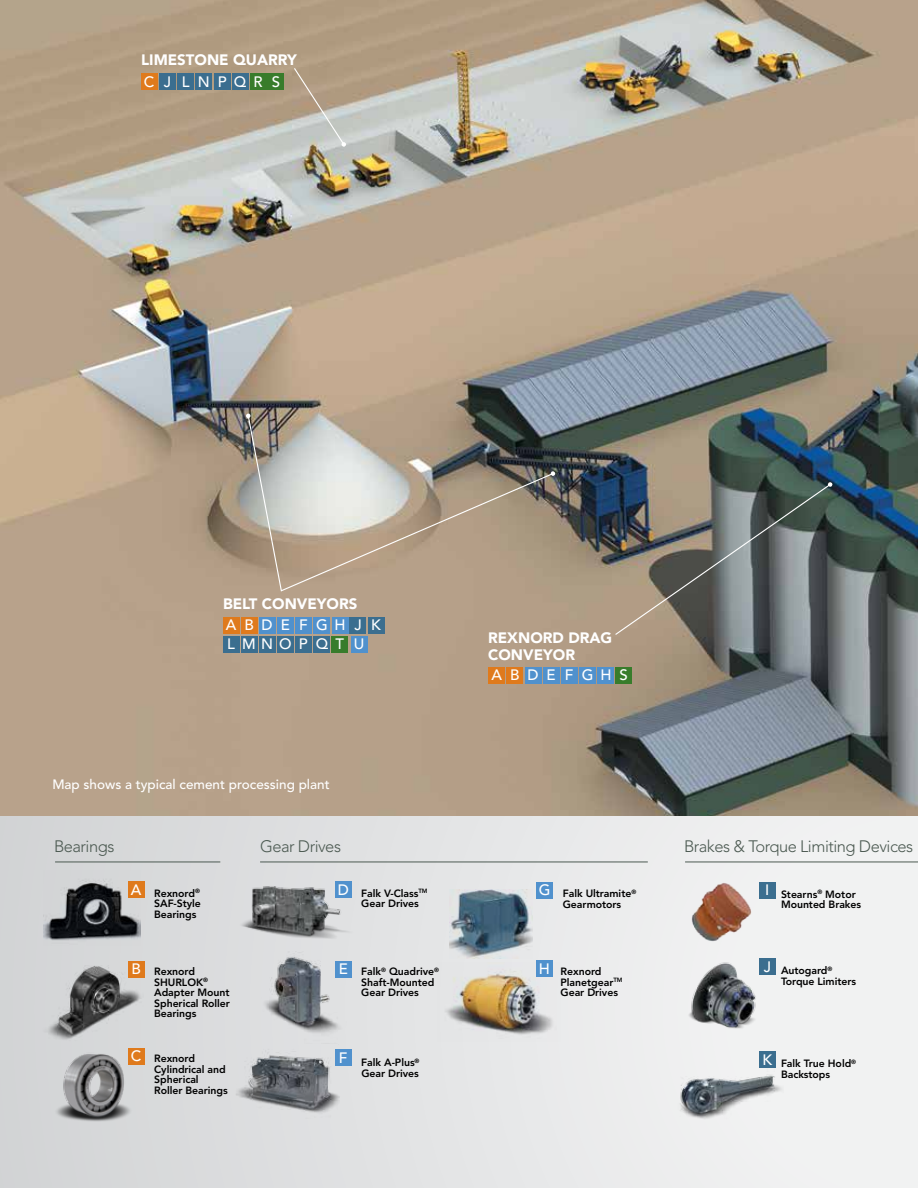
<style>
.page{position:relative;width:918px;height:1188px;background:#fff}
.page>*{position:absolute;margin:0;border:0;box-sizing:border-box;transform-origin:0 0}
.t1{font:300 16.5px "Avenir LT Std";letter-spacing:-.03em;color:#4c5a52}
.t2{font:900 15px/16.5px "Avenir LT Std";color:#fff}
.t3{font:500 15px/18.9px "Avenir LT Std";letter-spacing:.53em;color:#fff}
.t4{font:500 13.5px "Avenir LT Std";color:#fff}
.t5{font:800 10.5px/10.5px "Avenir LT Std";letter-spacing:-.005em;color:#000}
</style>
<div class="page">
<img style="left:0;top:0;width:918px;height:816px">
<svg style="left:614px;top:482px;width:219px;height:154px;background:#70726d"></svg>
<svg style="left:247px;top:414px;width:307px;height:178px;background:#aba091"></svg>
<svg style="left:246px;top:414px;width:5px;height:4px"></svg>
<svg style="left:551px;top:471px;width:4px;height:5px"></svg>
<svg style="left:293px;top:67px;width:53px;height:80px;background:#bbb1a2"></svg>
<div style="left:0;top:816px;width:918px;height:372px;background:linear-gradient(to right,#d3d4d6,#f5f6f6)"></div>
<img style="left:226px;top:871px;width:137px;height:90px">
<img style="left:228px;top:1042px;width:124px;height:79px">
<img style="left:669px;top:941px;width:110px;height:96px">
<img style="left:450px;top:890px;width:83px;height:69px">
<img style="left:438px;top:963px;width:122px;height:79px">
<img style="left:673px;top:1050px;width:112px;height:88px">
<img style="left:245px;top:952px;width:115px;height:92px">
<hr style="left:260px;top:862px;width:388px;height:1px;background:#4c5a52">
<img style="left:43px;top:871px;width:97px;height:75px">
<hr style="left:55px;top:862px;width:165px;height:1px;background:#4c5a52">
<hr style="left:685px;top:862px;width:233px;height:1px;background:#4c5a52">
<div style="left:128px;top:882px;width:16px;height:16px;background:#df7a1c"></div>
<div style="left:128px;top:961px;width:16px;height:16px;background:#df7a1c"></div>
<div style="left:128px;top:1048px;width:16px;height:16px;background:#df7a1c"></div>
<div style="left:335px;top:882px;width:16px;height:16px;background:#5091cd"></div>
<div style="left:335px;top:961px;width:16px;height:16px;background:#5091cd"></div>
<div style="left:335px;top:1050px;width:16px;height:16px;background:#5091cd"></div>
<div style="left:537px;top:882px;width:16px;height:16px;background:#5091cd"></div>
<div style="left:536px;top:961px;width:16px;height:16px;background:#5091cd"></div>
<div style="left:759px;top:959px;width:16px;height:16px;background:#3b6e8f"></div>
<div style="left:759px;top:1052px;width:16px;height:16px;background:#3b6e8f"></div>
<img style="left:23px;top:965px;width:131px;height:85px">
<img style="left:32px;top:1042px;width:104px;height:82px">
<div style="left:759px;top:882px;width:16px;height:16px;background:#3b6e8f"></div>
<img style="left:683px;top:882px;width:80px;height:61px">
<div style="left:223px;top:617px;width:16px;height:16px;background:#df7a1c"></div>
<div style="left:241px;top:617px;width:16px;height:16px;background:#df7a1c"></div>
<div style="left:259px;top:617px;width:16px;height:16px;background:#5091cd"></div>
<div style="left:277px;top:617px;width:16px;height:16px;background:#5091cd"></div>
<div style="left:295px;top:617px;width:16px;height:16px;background:#5091cd"></div>
<div style="left:314px;top:617px;width:16px;height:16px;background:#5091cd"></div>
<div style="left:332px;top:617px;width:16px;height:16px;background:#5091cd"></div>
<div style="left:350px;top:617px;width:16px;height:16px;background:#3b6e8f"></div>
<div style="left:259px;top:636px;width:16px;height:16px;background:#3b6e8f"></div>
<div style="left:277px;top:636px;width:16px;height:16px;background:#3b6e8f"></div>
<div style="left:295px;top:636px;width:16px;height:16px;background:#3b6e8f"></div>
<div style="left:314px;top:636px;width:16px;height:16px;background:#3b6e8f"></div>
<div style="left:351px;top:636px;width:16px;height:16px;background:#5091cd"></div>
<div style="left:368px;top:617px;width:16px;height:16px;background:#3b6e8f"></div>
<div style="left:223px;top:636px;width:16px;height:16px;background:#3b6e8f"></div>
<div style="left:241px;top:636px;width:16px;height:16px;background:#3b6e8f"></div>
<div style="left:332px;top:636px;width:16px;height:16px;background:#387c2b"></div>
<div style="left:160px;top:74px;width:16px;height:16px;background:#3b6e8f"></div>
<div style="left:214px;top:74px;width:16px;height:16px;background:#3b6e8f"></div>
<div style="left:232px;top:74px;width:16px;height:16px;background:#3b6e8f"></div>
<div style="left:141px;top:74px;width:16px;height:16px;background:#df7a1c"></div>
<div style="left:178px;top:74px;width:16px;height:16px;background:#3b6e8f"></div>
<div style="left:196px;top:74px;width:16px;height:16px;background:#3b6e8f"></div>
<div style="left:250px;top:74px;width:16px;height:16px;background:#387c2b"></div>
<div style="left:268px;top:74px;width:16px;height:16px;background:#387c2b"></div>
<div style="left:489px;top:667px;width:16px;height:16px;background:#df7a1c"></div>
<div style="left:507px;top:667px;width:16px;height:16px;background:#df7a1c"></div>
<div style="left:525px;top:667px;width:16px;height:16px;background:#5091cd"></div>
<div style="left:543px;top:667px;width:16px;height:16px;background:#5091cd"></div>
<div style="left:561px;top:667px;width:16px;height:16px;background:#5091cd"></div>
<div style="left:580px;top:667px;width:16px;height:16px;background:#5091cd"></div>
<div style="left:598px;top:667px;width:16px;height:16px;background:#5091cd"></div>
<div style="left:616px;top:667px;width:16px;height:16px;background:#387c2b"></div>
<h2 class="t2" style="left:141px;top:51px;width:157px">LIMESTONE QUARRY</h2>
<h2 class="t3" style="left:144px;top:72px;width:138px">CJ LNPQRS</h2>
<h2 class="t2" style="left:223px;top:595px;width:136px">BELT CONVEYORS</h2>
<h2 class="t3" style="left:226px;top:616px;width:137px">ABDEFGHJ<br>L MNOPQ</h2>
<h2 class="t3" style="left:336px;top:635px;width:10px">T</h2>
<h2 class="t3" style="left:354px;top:635px;width:12px">U</h2>
<h2 class="t3" style="left:371px;top:616px;width:11px">K</h2>
<p class="t4" style="left:52px;top:777px;width:279px">Map shows a typical cement processing plant</p>
<h1 class="t1" style="left:54px;top:837px;width:62px">Bearings</h1>
<h1 class="t1" style="left:260px;top:837px;width:82px">Gear Drives</h1>
<h2 class="t3" style="left:131px;top:880px;width:12px">A</h2>
<p class="t5" style="left:154px;top:888px;width:48px;text-align:justify">Rexnord<sup>® </sup>SAF-Style Bearings</p>
<h2 class="t3" style="left:338px;top:880px;width:13px">D</h2>
<p class="t5" style="left:361px;top:888px;width:68px">Falk V-Class<sup>TM<br></sup>Gear Drives</p>
<h2 class="t3" style="left:132px;top:960px;width:11px">B</h2>
<h2 class="t3" style="left:131px;top:1047px;width:12px">C</h2>
<h2 class="t3" style="left:339px;top:960px;width:11px">E</h2>
<p class="t5" style="left:154px;top:966px;width:77px">Rexnord<br>SHURLOK<sup>®<br></sup>Adapter Mount<br>Spherical Roller<br>Bearings</p>
<p class="t5" style="left:361px;top:966px;width:79px">Falk<sup>®</sup> Quadrive<sup>®<br></sup>Shaft-Mounted<br>Gear Drives</p>
<p class="t5" style="left:154px;top:1053px;width:75px">Rexnord<br>Cylindrical and<br>Spherical<br>Roller Bearings</p>
<h2 class="t3" style="left:339px;top:1048px;width:10px">F</h2>
<p class="t5" style="left:361px;top:1057px;width:60px">Falk A-Plus<sup>®<br></sup>Gear Drives</p>
<h2 class="t2" style="left:488px;top:630px;width:126px">REXNORD DRAG<br>CONVEYOR</h2>
<h2 class="t3" style="left:492px;top:666px;width:138px">ABDEFGHS</h2>
<h2 class="t3" style="left:539px;top:881px;width:13px">G</h2>
<p class="t5" style="left:563px;top:889px;width:75px">Falk Ultramite<sup>®<br></sup>Gearmotors</p>
<h1 class="t1" style="left:684px;top:837px;width:231px">Brakes &amp; Torque Limiting Devices</h1>
<h2 class="t3" style="left:765px;top:881px;width:6px">I</h2>
<p class="t5" style="left:781px;top:889px;width:82px">Stearns<sup>®</sup> Motor<br>Mounted Brakes</p>
<h2 class="t3" style="left:539px;top:960px;width:13px">H</h2>
<h2 class="t3" style="left:764px;top:958px;width:9px">J</h2>
<p class="t5" style="left:561px;top:966px;width:63px">Rexnord<br>Planetgear<sup>TM<br></sup>Gear Drives</p>
<p class="t5" style="left:781px;top:965px;width:77px">Autogard<sup>®<br></sup>Torque Limiters</p>
<h2 class="t3" style="left:762px;top:1051px;width:11px">K</h2>
<p class="t5" style="left:781px;top:1058px;width:77px">Falk True Hold<sup>®<br></sup>Backstops</p>
</div>
